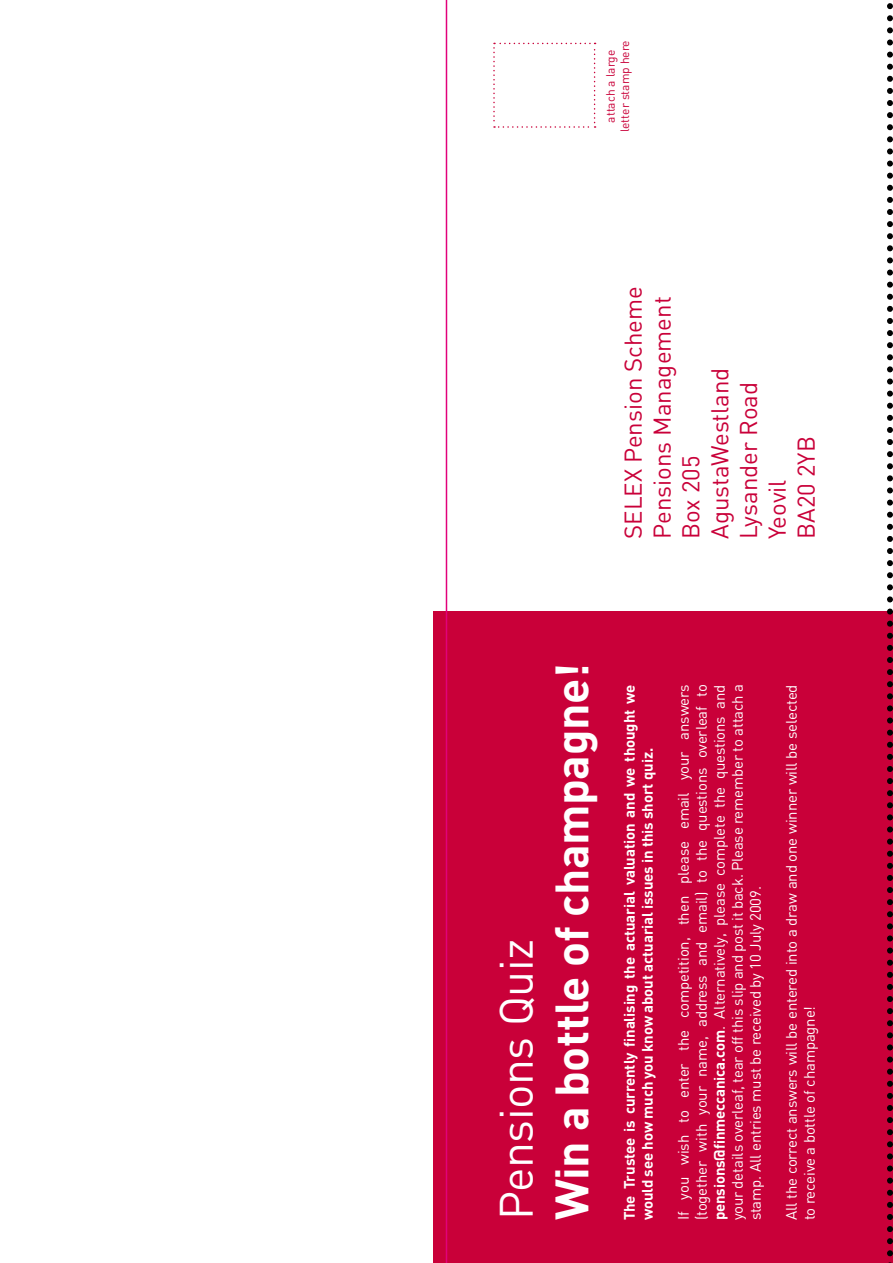
<style>
.page{position:relative;width:893px;height:1263px;background:#fff}
.page>*{position:absolute;margin:0;border:0;box-sizing:border-box;transform-origin:0 0}
.t1{font:700 46.2px "DIN";letter-spacing:-.01em;color:#fff}
.t2{font:46.2px "DIN";letter-spacing:-.01em;color:#fff}
.t3{font:24px/28.8px "DIN";color:#c90039}
.t4{font:15px/18px "DIN";letter-spacing:-.01em;color:#fff}
.t5{font:700 15px/18px "DIN";letter-spacing:-.01em;color:#fff}
.t6{font:12px/14.4px "DIN";color:#c90039;text-align:center}
.s1{font-weight:700}
</style>
<div class="page">
<div style="left:434px;top:611px;width:459px;height:652px;background:#c90039"></div>
<hr style="left:446px;top:0;width:1px;height:1263px;background:#e2007a">
<svg style="left:887px;top:3px;width:6px;height:1260px"></svg>
<svg style="left:493px;top:43px;width:103px;height:85px"></svg>
<p class="t6" style="left:603px;top:132px;width:94px;rotate:-90deg">attach a large letter stamp here</p>
<h2 class="t3" style="left:618px;top:539px;width:255px;rotate:-90deg">SELEX Pension Scheme<br>Pensions Management<br>Box 205<br>AgustaWestland<br>Lysander Road<br>Yeovil<br>BA20 2YB</h2>
<h1 class="t2" style="left:487px;top:1220px;width:283px;rotate:-90deg">Pensions Quiz</h1>
<h1 class="t1" style="left:541px;top:1220px;width:558px;rotate:-90deg">Win a bottle of champagne!</h1>
<p class="t5" style="left:620px;top:1220px;width:538px;rotate:-90deg">The Trustee is currently finalising the actuarial valuation and we thought we would see how much you know about actuarial issues in this short quiz.</p>
<p class="t4" style="left:674px;top:1220px;width:537px;text-align:justify;rotate:-90deg">If you wish to enter the competition, then please email your answers (together with your name, address and email) to the questions overleaf to <span class="s1">pensions@finmeccanica.com</span>. Alternatively, please complete the questions and</p>
<p class="t4" style="left:728px;top:1220px;width:537px;rotate:-90deg">your details overleaf, tear off this slip and post it back. Please remember to attach a stamp. All entries must be received by 10 July 2009.</p>
<p class="t4" style="left:782px;top:1220px;width:537px;rotate:-90deg">All the correct answers will be entered into a draw and one winner will be selected to receive a bottle of champagne!</p>
</div>
